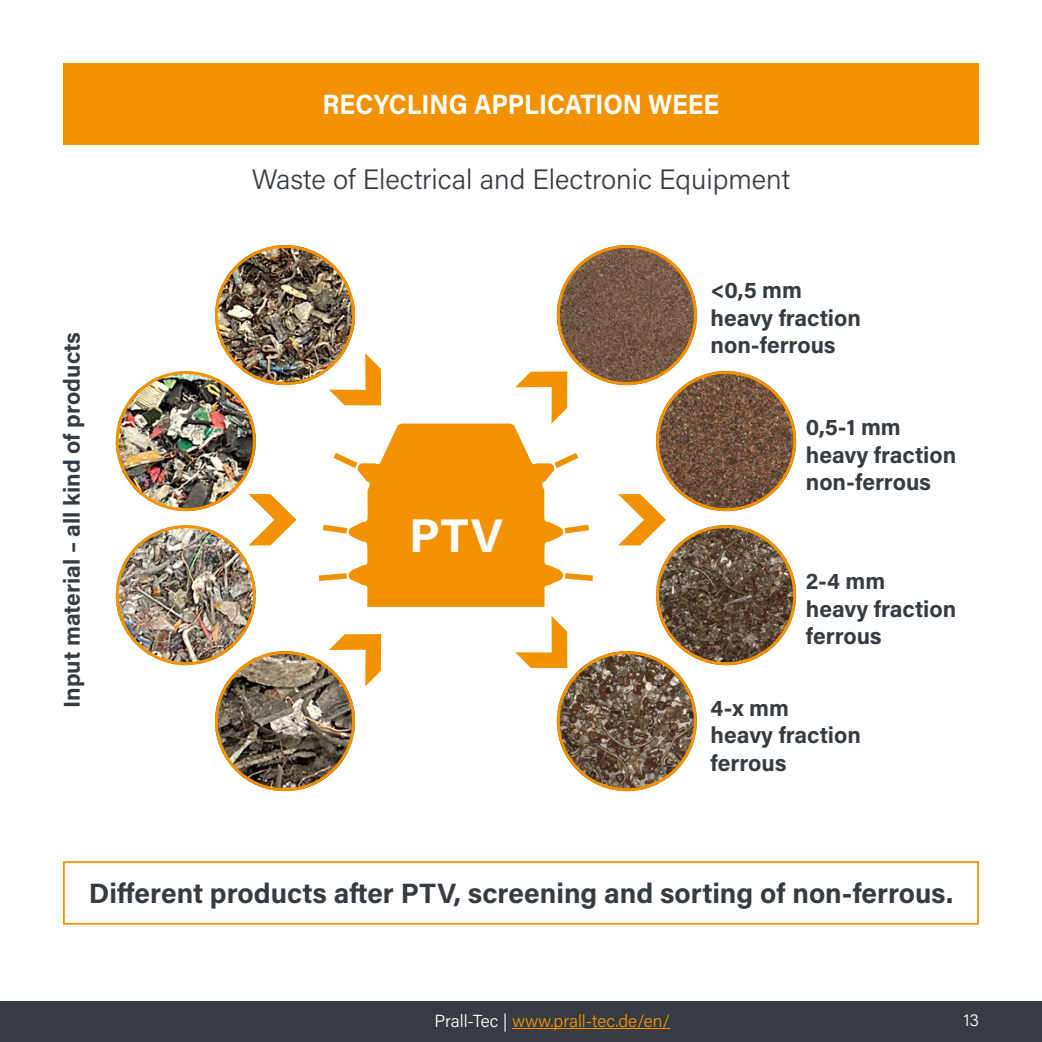
<style>
.page{position:relative;width:1042px;height:1042px;background:#fff}
.page>*{position:absolute;margin:0;border:0;box-sizing:border-box;transform-origin:0 0}
.t1{font:700 47.25px "Acumin Pro";color:#fff}
.t2{font:700 28px "Acumin Pro";color:#363c42}
.t3{font:300 28px "Acumin Pro";color:#363c42}
.t4{font:700 28px "Acumin Pro";letter-spacing:-.005em;color:#fff;scale:.91 1}
.t5{font:700 22.93px/27.5px "Acumin Pro";color:#363c42}
.t6{font:300 17.5px "Acumin Pro";color:#f39200}
.t7{font:300 17.5px "Acumin Pro";color:#fff}
.s1{color:#fff}
</style>
<div class="page">
<div style="left:0;top:1001px;width:1042px;height:41px;background:#363c42"></div>
<hr style="left:512px;top:1028px;width:158px;height:1px;background:#f39200">
<div style="left:63px;top:63px;width:916px;height:81px;background:#f39200"></div>
<img style="left:215px;top:245px;width:140px;height:140px;border-radius:70px">
<div style="left:215px;top:245px;width:140px;height:140px;border:3px solid #f39200;border-radius:50%"></div>
<img style="left:116px;top:371px;width:140px;height:140px;border-radius:70px">
<div style="left:116px;top:371px;width:140px;height:140px;border:3px solid #f39200;border-radius:50%"></div>
<img style="left:116px;top:525px;width:140px;height:140px;border-radius:70px">
<div style="left:116px;top:525px;width:140px;height:140px;border:3px solid #f39200;border-radius:50%"></div>
<img style="left:215px;top:651px;width:140px;height:140px;border-radius:70px">
<div style="left:215px;top:651px;width:140px;height:140px;border:3px solid #f39200;border-radius:50%"></div>
<img style="left:557px;top:245px;width:140px;height:140px;border-radius:70px">
<div style="left:557px;top:245px;width:140px;height:140px;border:3px solid #f39200;border-radius:50%"></div>
<img style="left:656px;top:371px;width:140px;height:140px;border-radius:70px">
<div style="left:656px;top:371px;width:140px;height:140px;border:3px solid #f39200;border-radius:50%"></div>
<img style="left:656px;top:525px;width:140px;height:140px;border-radius:70px">
<div style="left:656px;top:525px;width:140px;height:140px;border:3px solid #f39200;border-radius:50%"></div>
<img style="left:557px;top:651px;width:140px;height:140px;border-radius:70px">
<div style="left:557px;top:651px;width:140px;height:140px;border:3px solid #f39200;border-radius:50%"></div>
<div style="left:63px;top:861px;width:916px;height:63px;border:2px solid #f39200"></div>
<svg style="left:319px;top:423px;width:274px;height:184px;fill:#f39200"></svg>
<svg style="left:248px;top:494px;width:48px;height:51px"></svg>
<svg style="left:329px;top:353px;width:52px;height:52px"></svg>
<svg style="left:329px;top:634px;width:52px;height:52px"></svg>
<svg style="left:618px;top:494px;width:48px;height:51px"></svg>
<svg style="left:515px;top:371px;width:52px;height:52px"></svg>
<svg style="left:515px;top:616px;width:52px;height:52px"></svg>
<p class="t4" style="left:323px;top:84px;width:437px">RECYCLING APPLICATION WEEE</p>
<p class="t5" style="left:57px;top:707px;width:377px;rotate:-90deg">Input material – all kind of products</p>
<p class="t3" style="left:252px;top:160px;width:540px">Waste of Electrical and Electronic Equipment</p>
<p class="t5" style="left:710px;top:276px;width:152px">&lt;0,5 mm heavy fraction non-ferrous</p>
<h1 class="t1" style="left:409px;top:502px;width:95px">PTV</h1>
<p class="t5" style="left:806px;top:412px;width:152px">0,5-1 mm heavy fraction non-ferrous</p>
<p class="t5" style="left:806px;top:566px;width:152px">2-4 mm<br>heavy fraction ferrous</p>
<p class="t5" style="left:710px;top:693px;width:152px">4-x mm<br>heavy fraction ferrous</p>
<p class="t2" style="left:89px;top:874px;width:866px">Different products after PTV, screening and sorting of non-ferrous.</p>
<p class="t6" style="left:435px;top:1008px;width:237px"><span class="s1">Prall-Tec |</span> www.prall-tec.de/en/</p>
<p class="t7" style="left:963px;top:1007px;width:17px">13</p>
</div>
